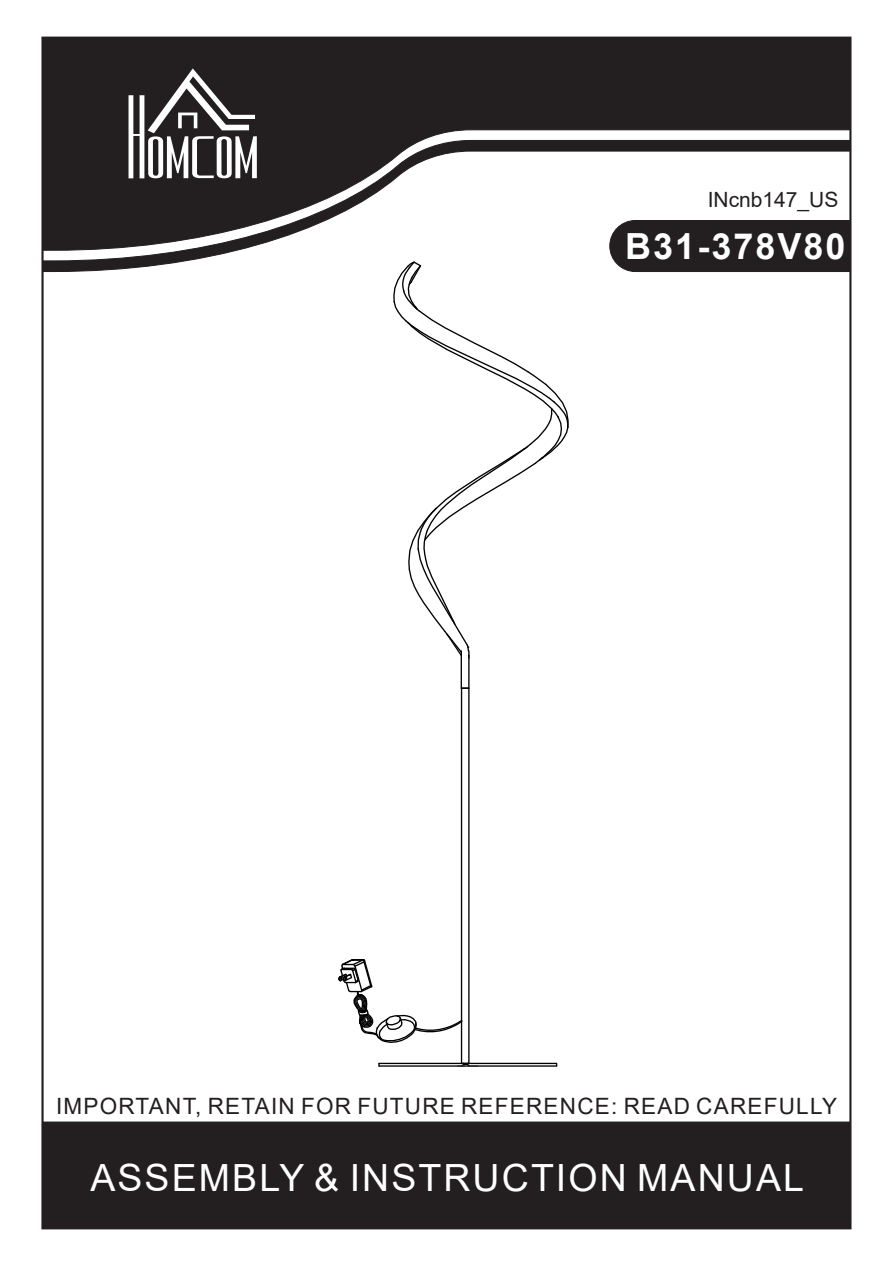
<style>
.page{position:relative;width:893px;height:1263px;background:#fff}
.page>*{position:absolute;margin:0;border:0;box-sizing:border-box;transform-origin:0 0}
.t1{font:37.5px "Arial";letter-spacing:.055em;color:#fff}
.t2{font:700 36px "Arial";letter-spacing:.055em;color:#fff}
.t3{font:22.5px "Arial";letter-spacing:.055em;color:#231f20}
.t4{font:21px "Arial";color:#231f20}
</style>
<div class="page">
<div style="left:42px;top:1121px;width:809px;height:108px;background:#231f20;border:1px solid #231f20"></div>
<div style="left:42px;top:37px;width:809px;height:103px;background:#231f20"></div>
<svg style="left:42px;top:140px;width:809px;height:132px"></svg>
<svg style="left:129px;top:68px;width:128px;height:110px"></svg>
<div style="left:461px;top:687px;width:9px;height:377px;border:1px solid #030303"></div>
<svg style="left:378px;top:1062px;width:180px;height:5px"></svg>
<hr style="left:468px;top:651px;width:2px;height:37px;background:#030303">
<hr style="left:461px;top:651px;width:1px;height:37px;background:#030303">
<svg style="left:392px;top:260px;width:177px;height:398px"></svg>
<svg style="left:461px;top:687px;width:8px;height:2px"></svg>
<svg style="left:338px;top:958px;width:125px;height:86px"></svg>
<div style="left:609px;top:220px;width:242px;height:52px;background:#231f20"></div>
<p class="t4" style="left:708px;top:185px;width:132px">INcnb147_US</p>
<h2 class="t2" style="left:625px;top:221px;width:222px">B31-378V80</h2>
<p class="t3" style="left:56px;top:1090px;width:783px">IMPORTANT, RETAIN FOR FUTURE REFERENCE: READ CAREFULLY</p>
<h1 class="t1" style="left:90px;top:1152px;width:715px">ASSEMBLY &amp; INSTRUCTION MANUAL</h1>
</div>
